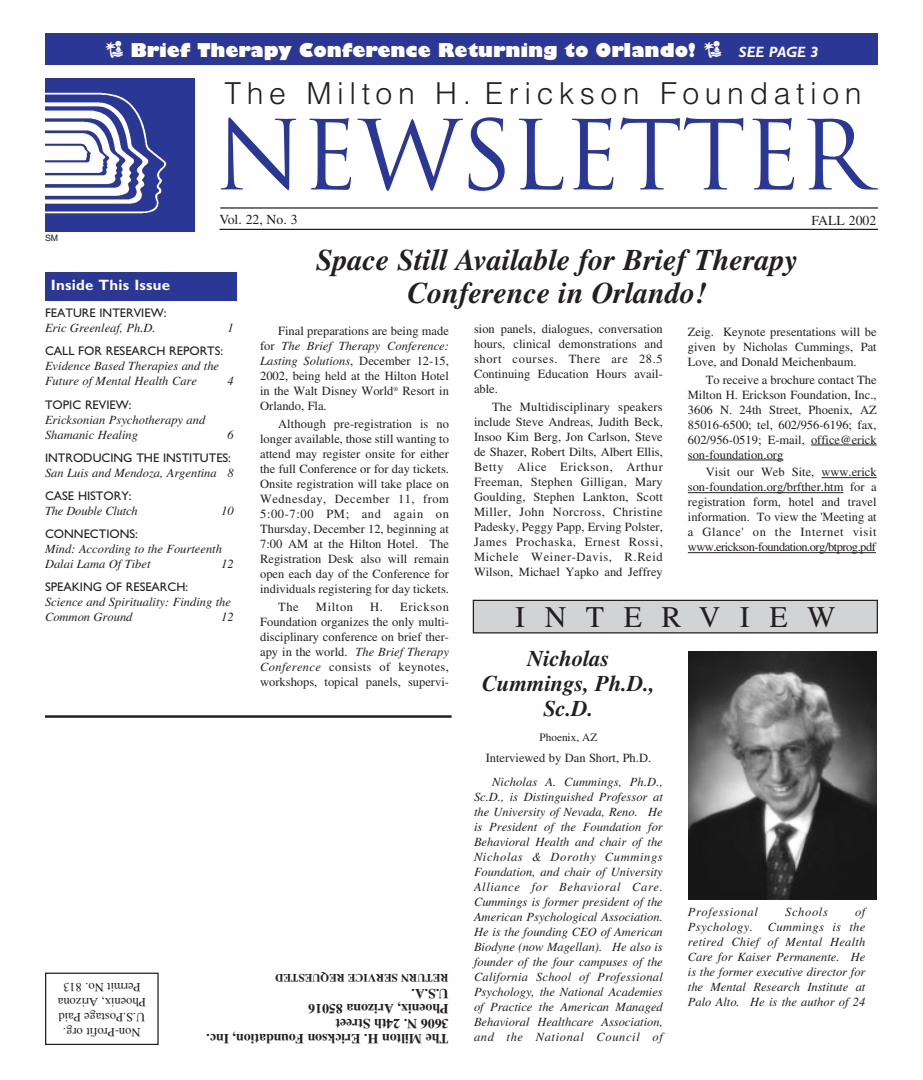
<style>
.page{position:relative;width:923px;height:1080px;background:#fff}
.page>*{position:absolute;margin:0;border:0;box-sizing:border-box;transform-origin:0 0}
.t1{font:93.75px "Trajan";letter-spacing:-.025em;color:#2b3795}
.t2{font:300 30.25px "Helvetica";letter-spacing:.185em;color:#231f20}
.t3{font:italic 700 30px/32.5px "Times";color:#231f20;text-align:center}
.t4{font:30px "Times";letter-spacing:.65em;color:#231f20}
.t5{font:italic 700 22.5px/25px "Times";color:#231f20;text-align:center}
.t6{font:800 18.75px "Gill Sans";color:#fff}
.t7{font:700 15px "Gill Sans";letter-spacing:.015em;color:#fff}
.t8{font:700 13.75px/15px "Times";color:#231f20}
.t9{font:13.75px "Times";color:#231f20}
.t10{font:12.5px/15px "Times";color:#231f20;text-align:justify}
.t11{font:italic 12.5px/15px "Times";color:#231f20}
.t12{font:12.5px "Gill Sans";color:#231f20}
.t13{font:italic 12.5px "Times";letter-spacing:.05em;color:#231f20}
.t14{font:700 11.25px "Times";color:#231f20}
.t15{font:11.25px "Times";color:#231f20}
.t16{font:8.75px "Helvetica";color:#231f20}
.s1{font-family:"Df Naturals Plain";font-weight:400;font-size:22.5px}
.s2{font-weight:700;font-style:italic;font-size:15px}
.s3{font-style:italic}
</style>
<div class="page">
<div style="left:45px;top:272px;width:191px;height:29px;background:#2b3795"></div>
<hr style="left:45px;top:715px;width:406px;height:3px;background:#231f20">
<div style="left:45px;top:973px;width:114px;height:72px;border:1px solid #231f20"></div>
<img style="left:45px;top:79px;width:149px;height:153px">
<hr style="left:220px;top:207px;width:658px;height:2px;background:#231f20">
<hr style="left:219px;top:229px;width:659px;height:1px;background:#231f20">
<div style="left:473px;top:600px;width:404px;height:33px;background:#d1d3d4"></div>
<div style="left:472px;top:600px;width:406px;height:33px;border:1px solid #231f20"></div>
<div style="left:45px;top:34px;width:833px;height:31px;background:#2b3795"></div>
<img style="left:689px;top:652px;width:187px;height:247px">
<hr style="left:811px;top:445px;width:65px;height:1px;background:#231f20">
<hr style="left:688px;top:460px;width:95px;height:1px;background:#231f20">
<hr style="left:821px;top:477px;width:55px;height:1px;background:#231f20">
<hr style="left:688px;top:492px;width:155px;height:1px;background:#231f20">
<hr style="left:688px;top:552px;width:188px;height:1px;background:#231f20">
<h3 class="t6" style="left:104px;top:43px;width:715px"><span class="s1">t</span> Brief Therapy Conference Returning to Orlando! <span class="s1">t</span> <span class="s2">SEE PAGE 3</span></h3>
<h2 class="t2" style="left:224px;top:82px;width:638px">The Milton H. Erickson Foundation</h2>
<h1 class="t1" style="left:214px;top:102px;width:656px">NEWSLETTER</h1>
<p class="t16" style="left:45px;top:234px;width:15px">SM</p>
<p class="t9" style="left:219px;top:215px;width:79px">Vol. 22, No. 3</p>
<p class="t9" style="left:811px;top:215px;width:66px">FALL 2002</p>
<h3 class="t3" style="left:316px;top:247px;width:483px">Space Still Available for Brief Therapy<br>Conference in Orlando!</h3>
<p class="t10" style="left:474px;top:323px;width:190px">sion panels, dialogues, conversation hours, clinical demonstrations and short courses. There are 28.5<br>Continuing Education Hours avail&shy;able.</p>
<p class="t10" style="left:474px;top:401px;width:190px;text-indent:18px">The Multidisciplinary speakers include Steve Andreas, Judith Beck, Insoo Kim Berg, Jon Carlson, Steve de Shazer, Robert Dilts, Albert Ellis, Betty Alice Erickson, Arthur Freeman, Stephen Gilligan, Mary Goulding, Stephen Lankton, Scott Miller, John Norcross, Christine Padesky, Peggy Papp, Erving Polster, James Prochaska, Ernest Rossi, Michele Weiner-Davis, R.Reid Wilson, Michael Yapko and Jeffrey</p>
<p class="t7" style="left:51px;top:279px;width:121px">Inside This Issue</p>
<p class="t12" style="left:45px;top:309px;width:123px">FEATURE INTERVIEW:</p>
<p class="t11" style="left:45px;top:322px;width:112px">Eric Greenleaf, Ph.D.</p>
<p class="t11" style="left:227px;top:322px;width:8px">1</p>
<p class="t12" style="left:45px;top:347px;width:180px">CALL FOR RESEARCH REPORTS:</p>
<p class="t11" style="left:45px;top:360px;width:176px">Evidence Based Therapies and the<br>Future of Mental Health Care</p>
<p class="t10" style="left:260px;top:324px;width:190px;text-indent:18px">Final preparations are being made for <span class="s3">The Brief Therapy Conference:<br>Lasting Solutions</span>, December 12-15, 2002, being held at the Hilton Hotel in the Walt Disney World<sup>®</sup> Resort in Orlando, Fla.</p>
<p class="t10" style="left:260px;top:417px;width:190px;text-indent:18px">Although pre-registration is no longer available, those still wanting to attend may register onsite for either the full Conference or for day tickets.<br>Onsite registration will take place on Wednesday, December 11, from 5:00-7:00 PM; and again on Thursday, December 12, beginning at 7:00 AM at the Hilton Hotel. The Registration Desk also will remain open each day of the Conference for individuals registering for day tickets.</p>
<p class="t10" style="left:278px;top:600px;width:22px">The</p>
<p class="t10" style="left:316px;top:600px;width:39px">Milton</p>
<p class="t10" style="left:688px;top:326px;width:190px">Zeig. Keynote presentations will be given by Nicholas Cummings, Pat Love, and Donald Meichenbaum.</p>
<p class="t10" style="left:688px;top:373px;width:190px;text-indent:18px">To receive a brochure contact The Milton H. Erickson Foundation, Inc., 3606 N. 24th Street, Phoenix, AZ 85016-6500; tel, 602/956-6196; fax, 602/956-0519; E-mail, office@erick son-foundation.org</p>
<p class="t10" style="left:688px;top:466px;width:190px;text-indent:18px">Visit our Web Site, www.erick son-foundation.org/brfther.htm for a registration form, hotel and travel information. To view the 'Meeting at a Glance' on the Internet visit www.erickson-foundation.org/btprog.pdf</p>
<p class="t11" style="left:227px;top:375px;width:8px">4</p>
<p class="t12" style="left:45px;top:400px;width:88px">TOPIC REVIEW:</p>
<p class="t11" style="left:45px;top:413px;width:162px">Ericksonian Psychotherapy and<br>Shamanic Healing</p>
<p class="t11" style="left:227px;top:428px;width:8px">6</p>
<p class="t12" style="left:45px;top:453px;width:187px">INTRODUCING THE INSTITUTES:</p>
<p class="t11" style="left:45px;top:466px;width:190px">San Luis and Mendoza, Argentina 8</p>
<p class="t12" style="left:45px;top:491px;width:88px">CASE HISTORY:</p>
<p class="t11" style="left:45px;top:504px;width:94px">The Double Clutch</p>
<p class="t11" style="left:221px;top:504px;width:14px">10</p>
<p class="t12" style="left:45px;top:529px;width:94px">CONNECTIONS:</p>
<p class="t11" style="left:45px;top:542px;width:178px">Mind: According to the Fourteenth<br>Dalai Lama Of Tibet</p>
<p class="t11" style="left:221px;top:557px;width:14px">12</p>
<p class="t12" style="left:45px;top:582px;width:145px">SPEAKING OF RESEARCH:</p>
<p class="t11" style="left:45px;top:595px;width:187px">Science and Spirituality: Finding the<br>Common Ground</p>
<p class="t10" style="left:260px;top:600px;width:190px;text-indent:110px">H. Erickson Foundation organizes the only multi&shy;disciplinary conference on brief ther&shy;apy in the world. <span class="s3">The Brief Therapy Conference</span> consists of keynotes, workshops, topical panels, supervi-</p>
<p class="t11" style="left:221px;top:610px;width:14px">12</p>
<h3 class="t4" style="left:515px;top:606px;width:322px">INTERVIEW</h3>
<h3 class="t5" style="left:482px;top:648px;width:174px">Nicholas<br>Cummings, Ph.D.,<br>Sc.D.</h3>
<p class="t15" style="left:539px;top:733px;width:59px">Phoenix, AZ</p>
<p class="t10" style="left:485px;top:752px;width:167px">Interviewed by Dan Short, Ph.D.</p>
<p class="t11" style="left:474px;top:775px;width:190px;text-align:justify;text-indent:18px">Nicholas A. Cummings, Ph.D., Sc.D., is Distinguished Professor at the University of Nevada, Reno. He is President of the Foundation for Behavioral Health and chair of the Nicholas &amp; Dorothy Cummings Foundation, and chair of University Alliance for Behavioral Care.<br>Cummings is former president of the American Psychological Association.<br>He is the founding CEO of American Biodyne (now Magellan). He also is founder of the four campuses of the California School of Professional Psychology, the National Academies of Practice the American Managed Behavioral Healthcare Association, and the National Council of</p>
<p class="t13" style="left:688px;top:907px;width:72px">Professional</p>
<p class="t13" style="left:785px;top:907px;width:44px">Schools</p>
<p class="t11" style="left:688px;top:905px;width:179px;text-align:justify;text-indent:167px">of Psychology. Cummings is the retired Chief of Mental Health Care for Kaiser Permanente. He is the former executive director for the Mental Research Institute at Palo Alto. He is the author of 24</p>
<p class="t14" style="left:448px;top:982px;width:175px;rotate:-180deg">RETURN SERVICE REQUESTED</p>
<p class="t10" style="left:146px;top:1039px;width:89px;text-align:center;rotate:-180deg">Non-Profit org.<br>U.S.Postage Paid<br>Phoenix, Arizona<br>Permit No. 813</p>
<p class="t8" style="left:448px;top:1045px;width:243px;rotate:-180deg">The Milton H. Erickson Foundation, Inc.<br>3606 N. 24th Street<br>Phoenix, Arizona 85016<br>U.S.A.</p>
</div>
